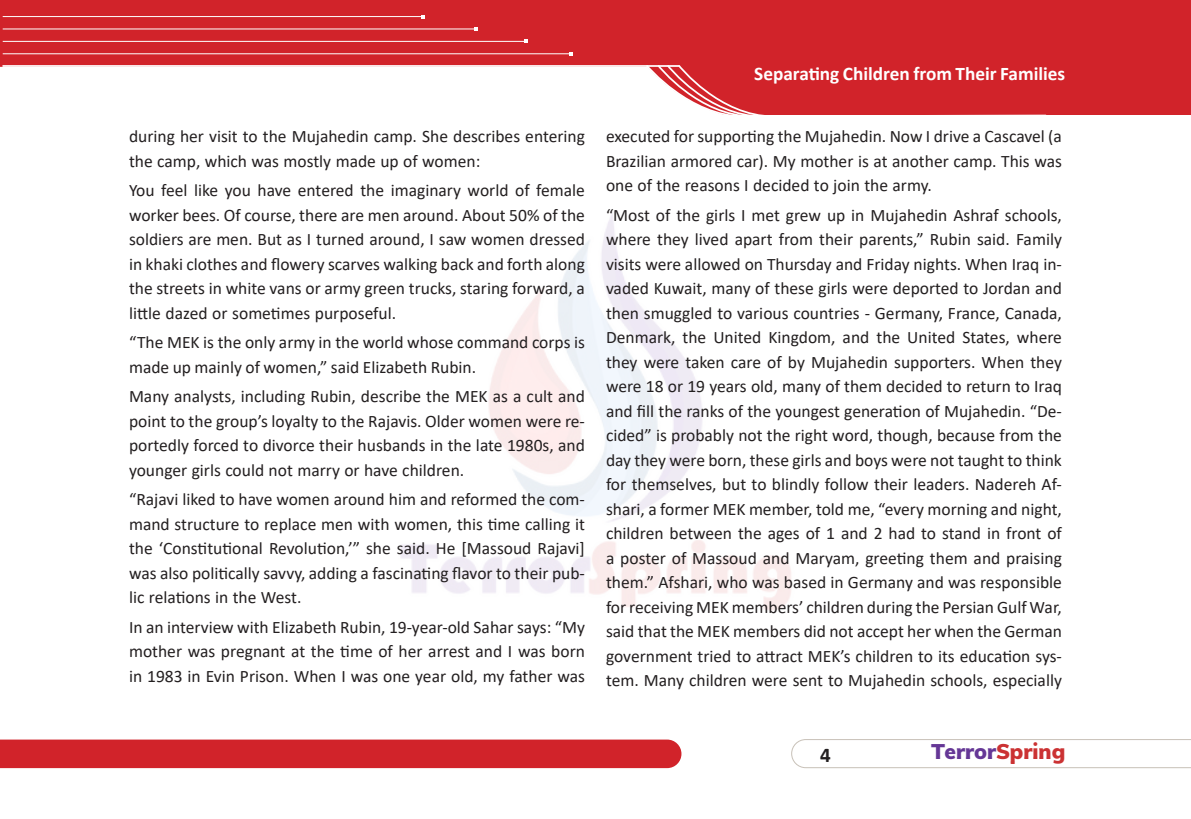
<style>
.page{position:relative;width:1191px;height:819px;background:#fff}
.page>*{position:absolute;margin:0;border:0;box-sizing:border-box;transform-origin:0 0}
.t1{font:21px "Farhang Variable";color:#653796}
.t2{font:700 21px "Calibri";color:#231f20}
.t3{font:700 19.25px "Calibri";color:#fff}
.پاراگراف{font:17.5px/24.5px "Calibri";color:#231f20;text-align:justify}
.s1{color:#cb3233}
</style>
<div class="page">
<svg style="left:791px;top:739px;width:400px;height:29px"></svg>
<div style="left:0;top:739px;width:681px;height:29px;background:#d1232a"></div>
<img style="left:400px;top:213px;width:391px;height:397px">
<div style="left:0;top:0;width:1191px;height:115px;background:#d1232a"></div>
<hr style="left:3px;top:53px;width:567px;height:1px;background:#fff">
<hr style="left:3px;top:41px;width:523px;height:1px;background:#fff">
<hr style="left:3px;top:29px;width:473px;height:1px;background:#fff">
<hr style="left:3px;top:16px;width:420px;height:1px;background:#fff">
<svg style="left:0;top:65px;width:1046px;height:50px"></svg>
<p class="پاراگراف" style="left:129px;top:124px;width:457px">during her visit to the Mujahedin camp. She describes entering the camp, which was mostly made up of women:</p>
<p class="پاراگراف" style="left:129px;top:178px;width:457px">You feel like you have entered the imaginary world of female worker bees. Of course, there are men around. About 50% of the soldiers are men. But as I turned around, I saw women dressed in khaki clothes and flowery scarves walking back and forth along the streets in white vans or army green trucks, staring forward, a little dazed or sometimes purposeful.</p>
<p class="پاراگراف" style="left:129px;top:330px;width:457px">“The MEK is the only army in the world whose command corps is made up mainly of women,” said Elizabeth Rubin.</p>
<p class="پاراگراف" style="left:129px;top:383px;width:457px">Many analysts, including Rubin, describe the MEK as a cult and point to the group’s loyalty to the Rajavis. Older women were re&shy;portedly forced to divorce their husbands in the late 1980s, and younger girls could not marry or have children.</p>
<p class="پاراگراف" style="left:129px;top:486px;width:457px">“Rajavi liked to have women around him and reformed the com&shy;mand structure to replace men with women, this time calling it the ‘Constitutional Revolution,’” she said. He [Massoud Rajavi] was also politically savvy, adding a fascinating flavor to their pub&shy;lic relations in the West.</p>
<p class="پاراگراف" style="left:129px;top:614px;width:457px">In an interview with Elizabeth Rubin, 19-year-old Sahar says: “My mother was pregnant at the time of her arrest and I was born in 1983 in Evin Prison. When I was one year old, my father was</p>
<p class="t3" style="left:754px;top:60px;width:312px">Separating Children from Their Families</p>
<p class="پاراگراف" style="left:606px;top:124px;width:457px">executed for supporting the Mujahedin. Now I drive a Cascavel (a Brazilian armored car). My mother is at another camp. This was one of the reasons I decided to join the army.</p>
<p class="پاراگراف" style="left:606px;top:202px;width:457px">“Most of the girls I met grew up in Mujahedin Ashraf schools, where they lived apart from their parents,” Rubin said. Family visits were allowed on Thursday and Friday nights. When Iraq in&shy;vaded Kuwait, many of these girls were deported to Jordan and then smuggled to various countries - Germany, France, Canada, Denmark, the United Kingdom, and the United States, where they were taken care of by Mujahedin supporters. When they were 18 or 19 years old, many of them decided to return to Iraq and fill the ranks of the youngest generation of Mujahedin. “De&shy;cided” is probably not the right word, though, because from the day they were born, these girls and boys were not taught to think for themselves, but to blindly follow their leaders. Nadereh Af&shy;shari, a former MEK member, told me, “every morning and night, children between the ages of 1 and 2 had to stand in front of a poster of Massoud and Maryam, greeting them and praising them.” Afshari, who was based in Germany and was responsible for receiving MEK members’ children during the Persian Gulf War, said that the MEK members did not accept her when the German government tried to attract MEK’s children to its education sys&shy;tem. Many children were sent to Mujahedin schools, especially</p>
<p class="t2" style="left:820px;top:739px;width:12px">4</p>
<p class="t1" style="left:931px;top:740px;width:135px">Terror<span class="s1">Spring</span></p>
</div>
